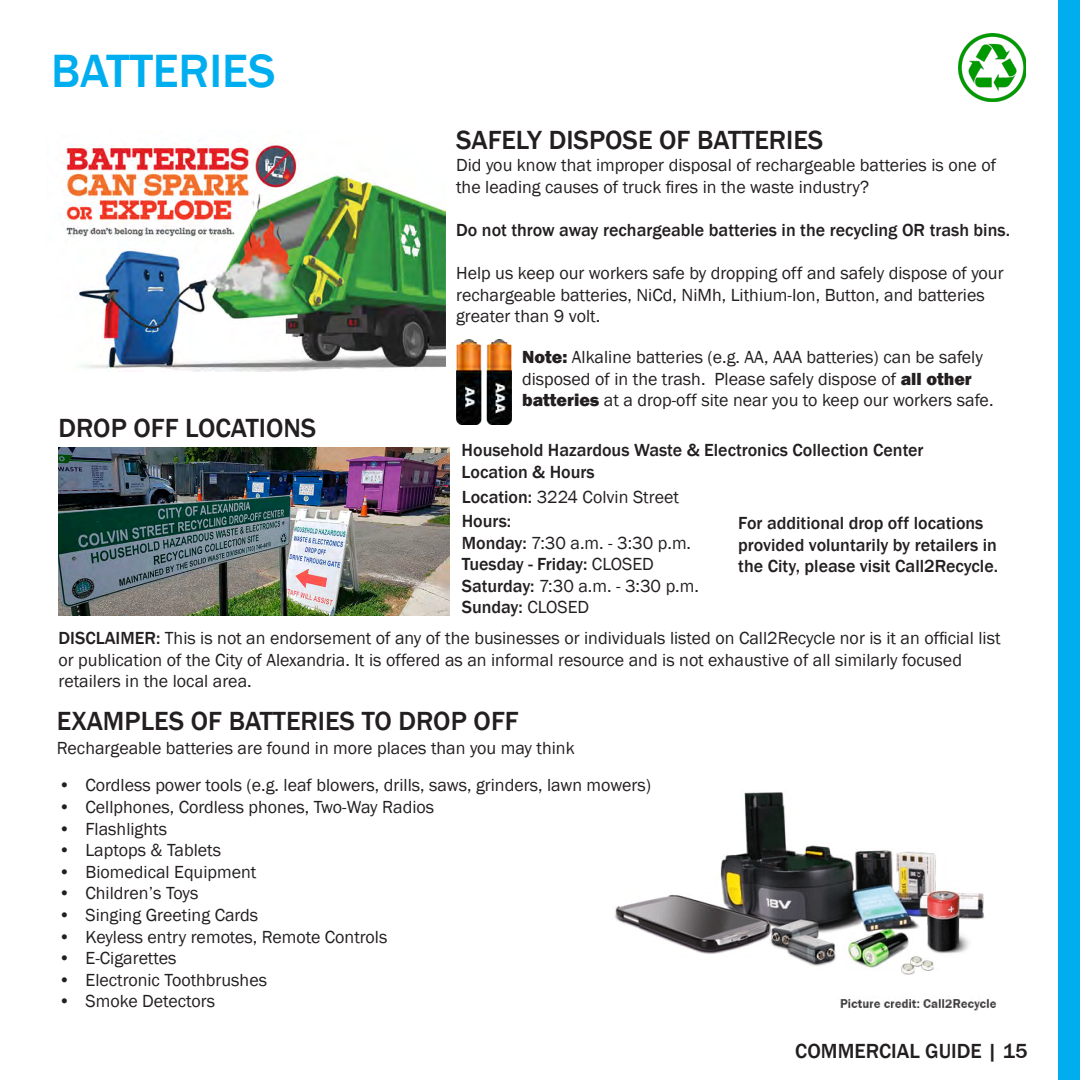
<style>
.page{position:relative;width:1080px;height:1080px;background:#fff}
.page>*{position:absolute;margin:0;border:0;box-sizing:border-box;transform-origin:0 0}
.t1{font:500 48px "Franklin Gothic";color:#00aeef}
.t2{font:500 27px "Franklin Gothic";color:#231f20}
.t3{font:500 21px "Franklin Gothic";color:#231f20}
.t4{font:18px/21.6px "Franklin Gothic";color:#231f20}
.t5{font:500 18px/21.6px "Franklin Gothic";color:#231f20}
.s1{font-weight:800}
.s2{font-weight:500}
.s3{font-weight:400}
</style>
<div class="page">
<img style="left:66px;top:144px;width:380px;height:227px">
<img style="left:456px;top:339px;width:56px;height:86px">
<img style="left:58px;top:447px;width:392px;height:169px">
<img style="left:958px;top:33px;width:68px;height:68px">
<div style="left:1059px;top:0;width:21px;height:1080px;background:#00aeef"></div>
<img style="left:615px;top:792px;width:382px;height:219px">
<p class="t1" style="left:51px;top:41px;width:226px">BATTERIES</p>
<p class="t2" style="left:58px;top:411px;width:259px">DROP OFF LOCATIONS</p>
<p class="t2" style="left:456px;top:123px;width:369px">SAFELY DISPOSE OF BATTERIES</p>
<p class="t4" style="left:456px;top:155px;width:542px">Did you know that improper disposal of rechargeable batteries is one of the leading causes of truck fires in the waste industry?</p>
<p class="t5" style="left:456px;top:219px;width:555px">Do not throw away rechargeable batteries in the recycling OR trash bins.</p>
<p class="t4" style="left:456px;top:263px;width:549px">Help us keep our workers safe by dropping off and safely dispose of your rechargeable batteries, NiCd, NiMh, Lithium-Ion, Button, and batteries greater than 9 volt.</p>
<p class="t4" style="left:522px;top:347px;width:473px"><span class="s1">Note:</span> Alkaline batteries (e.g. AA, AAA batteries) can be safely disposed of in the trash. Please safely dispose of <span class="s1">all other batteries</span> at a drop-off site near you to keep our workers safe.</p>
<p class="t5" style="left:462px;top:439px;width:463px">Household Hazardous Waste &amp; Electronics Collection Center</p>
<p class="t5" style="left:462px;top:461px;width:135px">Location &amp; Hours</p>
<p class="t5" style="left:738px;top:513px;width:261px">For additional drop off locations provided voluntarily by retailers in the City, please visit Call2Recycle.</p>
<p class="t4" style="left:462px;top:487px;width:219px"><span class="s2">Location:</span> 3224 Colvin Street</p>
<p class="t5" style="left:462px;top:510px;width:51px">Hours:</p>
<p class="t4" style="left:462px;top:532px;width:231px"><span class="s2">Monday:</span> 7:30 a.m. - 3:30 p.m.</p>
<p class="t5" style="left:462px;top:554px;width:194px">Tuesday - Friday: <span class="s3">CLOSED</span></p>
<p class="t4" style="left:462px;top:575px;width:239px"><span class="s2">Saturday:</span> 7:30 a.m. - 3:30 p.m.</p>
<p class="t5" style="left:462px;top:597px;width:129px">Sunday: <span class="s3">CLOSED</span></p>
<p class="t4" style="left:58px;top:628px;width:944px"><span class="s2">DISCLAIMER:</span> This is not an endorsement of any of the businesses or individuals listed on Call2Recycle nor is it an official list or publication of the City of Alexandria. It is offered as an informal resource and is not exhaustive of all similarly focused</p>
<p class="t4" style="left:58px;top:671px;width:195px">retailers in the local area.</p>
<p class="t2" style="left:57px;top:704px;width:463px">EXAMPLES OF BATTERIES TO DROP OFF</p>
<p class="t4" style="left:57px;top:737px;width:519px">Rechargeable batteries are found in more places than you may think</p>
<p class="t4" style="left:58px;top:775px;width:594px">• Cordless power tools (e.g. leaf blowers, drills, saws, grinders, lawn mowers)</p>
<p class="t4" style="left:58px;top:797px;width:377px">• Cellphones, Cordless phones, Two-Way Radios</p>
<p class="t4" style="left:58px;top:818px;width:110px">• Flashlights</p>
<p class="t4" style="left:58px;top:840px;width:164px">• Laptops &amp; Tablets</p>
<p class="t4" style="left:58px;top:861px;width:199px">• Biomedical Equipment</p>
<p class="t4" style="left:58px;top:883px;width:141px">• Children’s Toys</p>
<p class="t4" style="left:58px;top:905px;width:201px">• Singing Greeting Cards</p>
<p class="t4" style="left:58px;top:926px;width:330px">• Keyless entry remotes, Remote Controls</p>
<p class="t4" style="left:58px;top:948px;width:119px">• E-Cigarettes</p>
<p class="t4" style="left:58px;top:969px;width:210px">• Electronic Toothbrushes</p>
<p class="t4" style="left:58px;top:991px;width:158px">• Smoke Detectors</p>
<p class="t3" style="left:795px;top:1038px;width:234px">COMMERCIAL GUIDE | 15</p>
</div>
